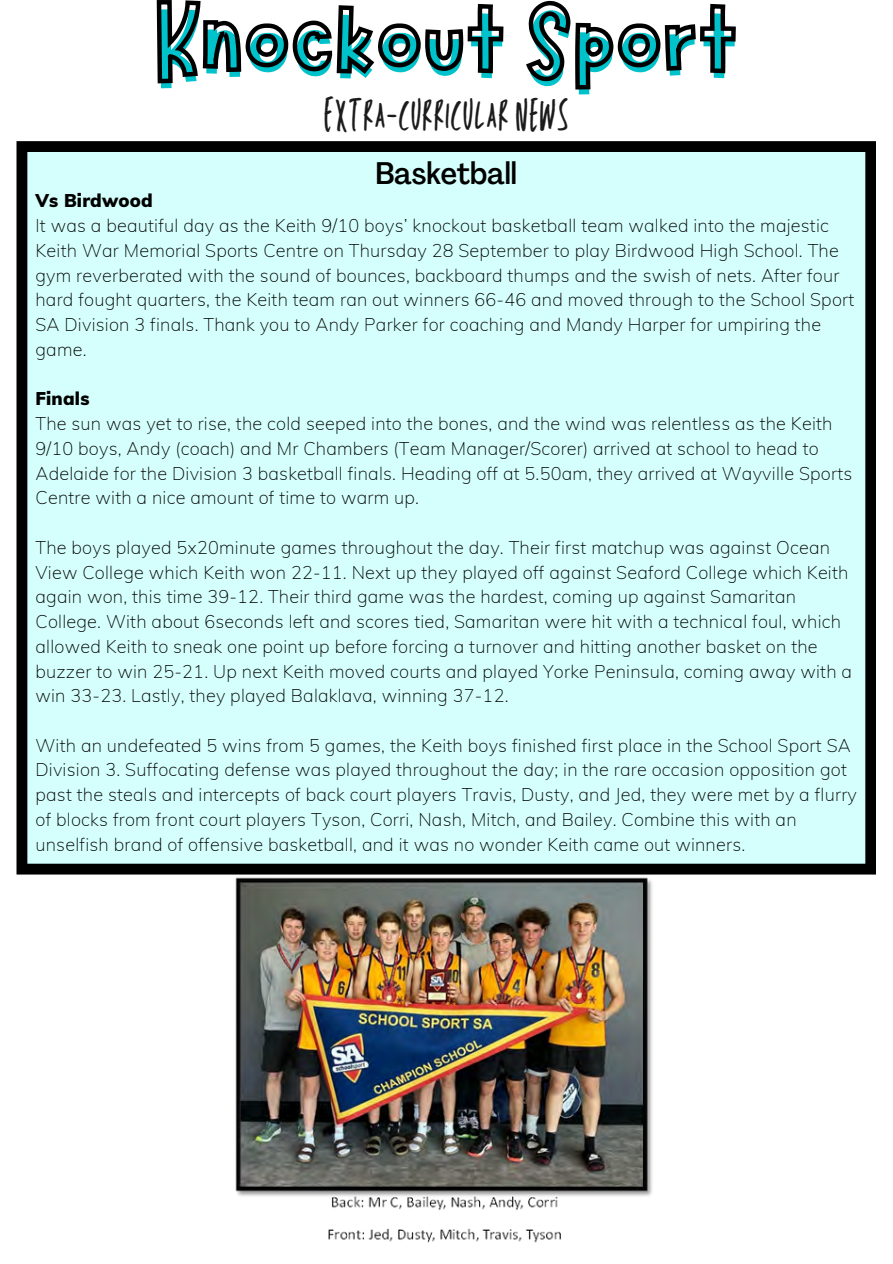
<style>
.page{position:relative;width:893px;height:1264px;background:#fff}
.page>*{position:absolute;margin:0;border:0;box-sizing:border-box;transform-origin:0 0}
.t1{font:109.8px "Marykate";color:#00c2cb}
.t2{font:43.5px "TC Chaddlewood Regular";letter-spacing:.035em;color:#1b1b1b}
.t3{font:500 condensed 30.75px "Agrandir";color:#000}
.t4{font:200 18px/24.8px "Muli";letter-spacing:.01em;color:#000}
.t5{font:900 18px "Muli";letter-spacing:.01em;color:#000}
</style>
<div class="page">
<div style="left:16px;top:141px;width:860px;height:733px;background:#d4fffc"></div>
<svg style="left:156px;top:0;width:580px;height:90px"></svg>
<img style="left:233px;top:874px;width:426px;height:369px">
<p class="t1" style="left:156px;top:-23px;width:585px">Knockout Sport</p>
<p class="t2" style="left:324px;top:88px;width:246px">Extra-curricular news</p>
<p class="t3" style="left:375px;top:160px;width:143px">Basketball</p>
<p class="t5" style="left:35px;top:189px;width:119px">Vs Birdwood</p>
<p class="t4" style="left:35px;top:213px;width:820px">It was a beautiful day as the Keith 9/10 boys’ knockout basketball team walked into the majestic Keith War Memorial Sports Centre on Thursday 28 September to play Birdwood High School. The gym reverberated with the sound of bounces, backboard thumps and the swish of nets. After four hard fought quarters, the Keith team ran out winners 66-46 and moved through to the School Sport SA Division 3 finals. Thank you to Andy Parker for coaching and Mandy Harper for umpiring the game.</p>
<p class="t5" style="left:35px;top:387px;width:55px">Finals</p>
<p class="t4" style="left:35px;top:411px;width:818px">The sun was yet to rise, the cold seeped into the bones, and the wind was relentless as the Keith 9/10 boys, Andy (coach) and Mr Chambers (Team Manager/Scorer) arrived at school to head to Adelaide for the Division 3 basketball finals. Heading off at 5.50am, they arrived at Wayville Sports Centre with a nice amount of time to warm up.</p>
<p class="t4" style="left:35px;top:534px;width:818px">The boys played 5x20minute games throughout the day. Their first matchup was against Ocean View College which Keith won 22-11. Next up they played off against Seaford College which Keith again won, this time 39-12. Their third game was the hardest, coming up against Samaritan College. With about 6seconds left and scores tied, Samaritan were hit with a technical foul, which allowed Keith to sneak one point up before forcing a turnover and hitting another basket on the buzzer to win 25-21. Up next Keith moved courts and played Yorke Peninsula, coming away with a win 33-23. Lastly, they played Balaklava, winning 37-12.</p>
<p class="t4" style="left:35px;top:732px;width:823px">With an undefeated 5 wins from 5 games, the Keith boys finished first place in the School Sport SA Division 3. Suffocating defense was played throughout the day; in the rare occasion opposition got past the steals and intercepts of back court players Travis, Dusty, and Jed, they were met by a flurry of blocks from front court players Tyson, Corri, Nash, Mitch, and Bailey. Combine this with an unselfish brand of offensive basketball, and it was no wonder Keith came out winners.</p>
</div>
